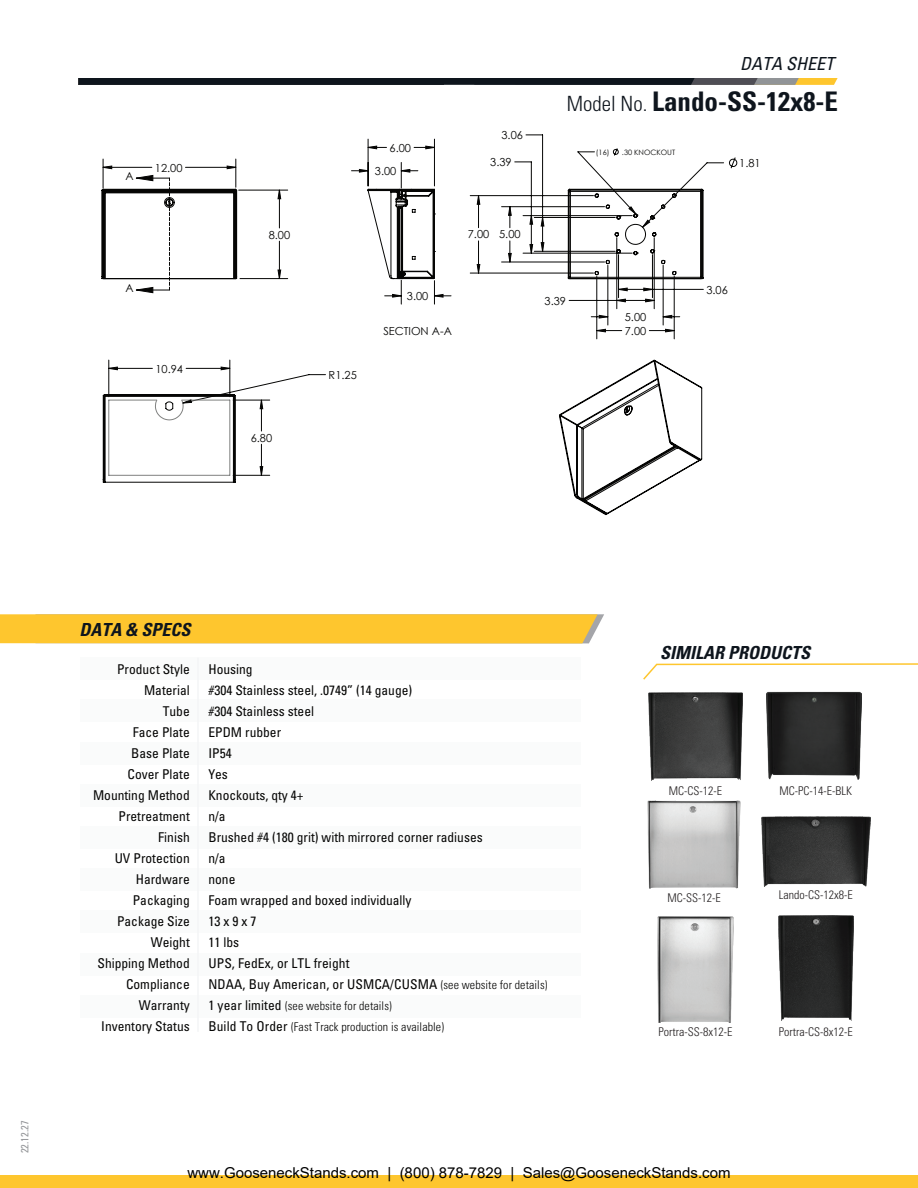
<style>
.page{position:relative;width:918px;height:1188px;background:#fff}
.page>*{position:absolute;margin:0;border:0;box-sizing:border-box;transform-origin:0 0}
.t1{font:700 condensed 27px "Univers LT Std";color:#0e151d}
.t2{font:italic 700 condensed 18px "Univers LT Std";color:#0e151d}
.t3{font:italic condensed 18px "Univers LT Std";color:#0e151d}
.t4{font:15px "Arial";color:#000}
.t5{font:condensed 13.5px/21px "Univers LT Std";color:#050504;text-align:right}
.t6{font:300 condensed 12px "Univers LT Std";color:#231f20}
.t7{font:300 condensed 12px/21px "Univers LT Std";letter-spacing:.005em;color:#050504}
.t8{font:11.1px/23.2px "Century Gothic";color:#050504}
.t9{font:condensed 10.5px "Univers LT Std";color:#939598}
.t10{font:7.35px "Century Gothic";color:#050504}
.s1{font-weight:300;font-size:21px}
.s2{font-weight:300;font-size:12px}
.s3{font-weight:400;font-size:13.5px}
</style>
<div class="page">
<div style="left:80px;top:869px;width:501px;height:22px;background:#fafbfb"></div>
<div style="left:80px;top:826px;width:501px;height:23px;background:#fafbfb"></div>
<div style="left:80px;top:784px;width:501px;height:22px;background:#fafbfb"></div>
<div style="left:80px;top:742px;width:501px;height:22px;background:#fafbfb"></div>
<div style="left:80px;top:700px;width:501px;height:22px;background:#fafbfb"></div>
<div style="left:80px;top:657px;width:501px;height:23px;background:#fafbfb"></div>
<div style="left:80px;top:911px;width:501px;height:22px;background:#fafbfb"></div>
<div style="left:80px;top:953px;width:501px;height:22px;background:#fafbfb"></div>
<div style="left:80px;top:995px;width:501px;height:22px;background:#fafbfb"></div>
<div style="left:0;top:614px;width:604px;height:29px;background:#fec62e"></div>
<svg style="left:643px;top:663px;width:275px;height:17px"></svg>
<svg style="left:79px;top:78px;width:759px;height:7px;background:#292b2a"></svg>
<div style="left:0;top:1176px;width:918px;height:12px;background:#fec62e"></div>
<hr style="left:197px;top:658px;width:2px;height:374px;background:#f4f5f6">
<img style="left:649px;top:693px;width:93px;height:88px">
<img style="left:658px;top:917px;width:75px;height:105px">
<img style="left:778px;top:915px;width:76px;height:106px">
<img style="left:761px;top:816px;width:110px;height:70px">
<img style="left:767px;top:691px;width:95px;height:89px">
<img style="left:647px;top:800px;width:94px;height:88px">
<svg style="left:729px;top:157px;width:8px;height:12px"></svg>
<svg style="left:103px;top:146px;width:571px;height:329px"></svg>
<svg style="left:101px;top:174px;width:136px;height:120px"></svg>
<svg style="left:367px;top:189px;width:68px;height:91px"></svg>
<svg style="left:568px;top:148px;width:136px;height:134px"></svg>
<svg style="left:103px;top:394px;width:133px;height:89px"></svg>
<svg style="left:559px;top:359px;width:144px;height:156px"></svg>
<p class="t8" style="left:126px;top:164px;width:10px">A</p>
<p class="t8" style="left:155px;top:156px;width:29px">12.00</p>
<p class="t8" style="left:126px;top:276px;width:10px">A</p>
<p class="t8" style="left:156px;top:357px;width:29px">10.94</p>
<p class="t8" style="left:269px;top:223px;width:23px">8.00</p>
<p class="t8" style="left:251px;top:426px;width:23px">6.80</p>
<p class="t8" style="left:375px;top:136px;width:38px;text-indent:15px">6.00<br>3.00</p>
<p class="t8" style="left:502px;top:123px;width:23px">3.06</p>
<p class="t8" style="left:490px;top:150px;width:23px">3.39</p>
<p class="t8" style="left:329px;top:363px;width:30px">R1.25</p>
<p class="t8" style="left:468px;top:223px;width:54px">7.00 5.00</p>
<p class="t8" style="left:407px;top:284px;width:23px">3.00</p>
<p class="t8" style="left:383px;top:319px;width:70px">SECTION A-A</p>
<h2 class="t3" style="left:740px;top:52px;width:95px">DATA SHEET</h2>
<h1 class="t1" style="left:567px;top:85px;width:273px"><span class="s1">Model No.</span> Lando-SS-12x8-E</h1>
<p class="t10" style="left:596px;top:147px;width:15px">(16)</p>
<p class="t10" style="left:622px;top:147px;width:55px">.30 KNOCKOUT</p>
<p class="t8" style="left:739px;top:151px;width:23px">1.81</p>
<p class="t8" style="left:545px;top:289px;width:23px">3.39</p>
<p class="t8" style="left:625px;top:305px;width:23px">5.00</p>
<p class="t8" style="left:625px;top:319px;width:23px">7.00</p>
<p class="t8" style="left:706px;top:278px;width:23px">3.06</p>
<p class="t9" style="left:18px;top:1153px;width:34px;rotate:-90deg">22.12.27</p>
<h2 class="t2" style="left:80px;top:618px;width:113px">DATA &amp; SPECS</h2>
<p class="t5" style="left:93px;top:658px;width:98px">Product Style<br>Material<br>Tube<br>Face Plate<br>Base Plate<br>Cover Plate<br>Mounting Method<br>Pretreatment<br>Finish<br>UV Protection<br>Hardware<br>Packaging<br>Package Size<br>Weight<br>Shipping Method<br>Compliance<br>Warranty<br>Inventory Status</p>
<p class="t5" style="left:208px;top:659px;width:340px;text-align:left">Housing<br>#304 Stainless steel, .0749” (14 gauge)<br>#304 Stainless steel<br>EPDM rubber<br>IP54<br>Yes<br>Knockouts, qty 4+<br>n/a<br>Brushed #4 (180 grit) with mirrored corner radiuses<br>n/a<br>none<br>Foam wrapped and boxed individually<br>13 x 9 x 7<br>11 lbs<br>UPS, FedEx, or LTL freight<br>NDAA, Buy American, or USMCA/CUSMA <span class="s2">(see website for details)</span></p>
<p class="t7" style="left:208px;top:995px;width:237px"><span class="s3">1 year limited</span> (see website for details)<br><span class="s3">Build To Order</span> (Fast Track production is available)</p>
<h2 class="t2" style="left:660px;top:641px;width:152px">SIMILAR PRODUCTS</h2>
<p class="t6" style="left:669px;top:783px;width:55px">MC-CS-12-E</p>
<p class="t6" style="left:667px;top:891px;width:55px">MC-SS-12-E</p>
<p class="t6" style="left:779px;top:783px;width:74px">MC-PC-14-E-BLK</p>
<p class="t6" style="left:779px;top:888px;width:75px">Lando-CS-12x8-E</p>
<p class="t6" style="left:658px;top:1025px;width:75px">Portra-SS-8x12-E</p>
<p class="t6" style="left:779px;top:1025px;width:75px">Portra-CS-8x12-E</p>
<p class="t4" style="left:187px;top:1162px;width:545px">www.GooseneckStands.com | (800) 878-7829 | Sales@GooseneckStands.com</p>
</div>
